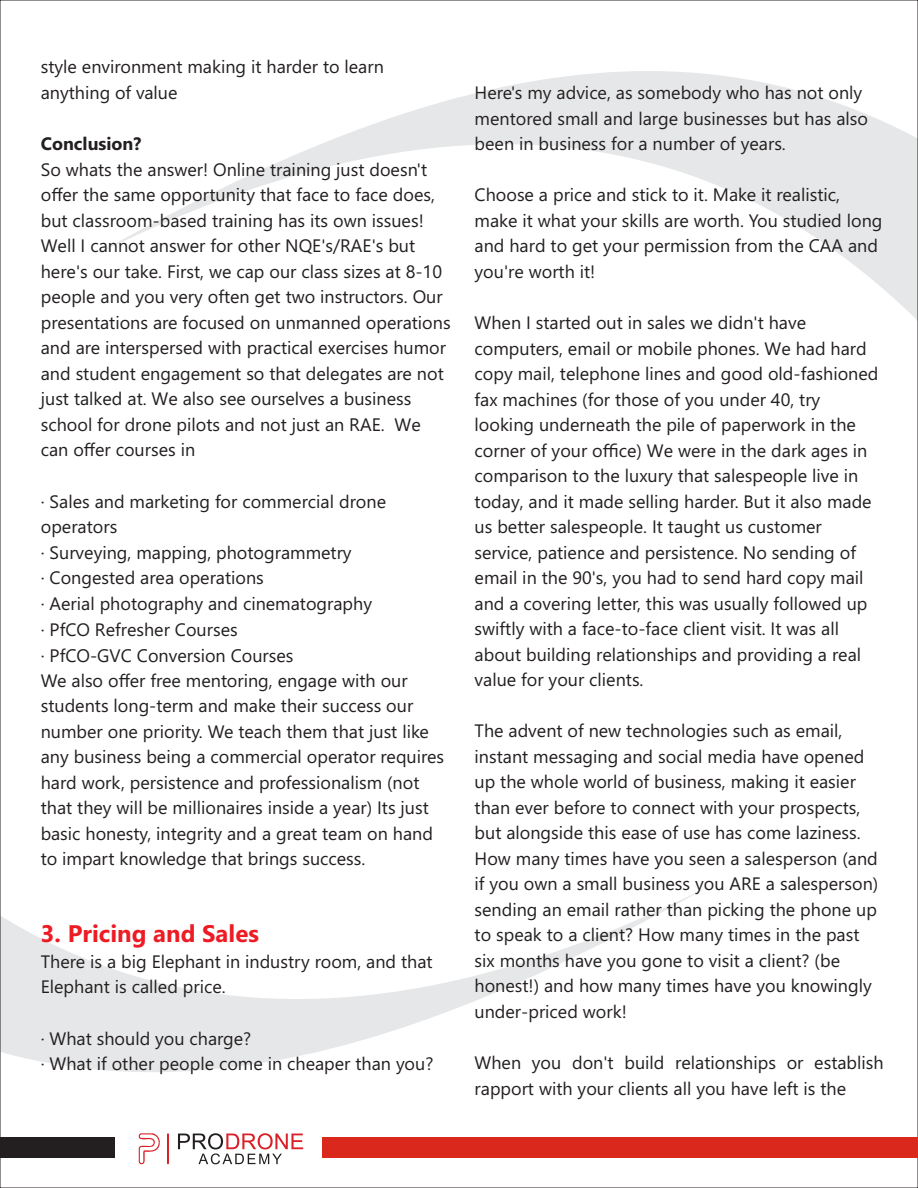
<style>
.page{position:relative;width:918px;height:1188px;background:#fff}
.page>*{position:absolute;margin:0;border:0;box-sizing:border-box;transform-origin:0 0}
.t1{font:700 24px "Segoe UI";color:#ed1c24}
.t2{font:18px/25.5px "Segoe UI";color:#231f20}
.t3{font:700 18px "Segoe UI";color:#231f20}
</style>
<div class="page">
<svg style="left:97px;top:71px;width:819px;height:248px"></svg>
<svg style="left:2px;top:889px;width:709px;height:276px"></svg>
<div style="left:323px;top:1137px;width:595px;height:20px;background:#da291c"></div>
<div style="left:0;top:1137px;width:115px;height:20px;background:#231f20"></div>
<svg style="left:139px;top:1133px;width:30px;height:31px"></svg>
<svg style="left:178px;top:1133px;width:125px;height:31px"></svg>
<p class="t2" style="left:41px;top:56px;width:345px">style environment making it harder to learn anything of value</p>
<p class="t3" style="left:41px;top:137px;width:102px">Conclusion?</p>
<p class="t2" style="left:41px;top:158px;width:411px">So whats the answer! Online training just doesn't offer the same opportunity that face to face does, but classroom-based training has its own issues!<br>Well I cannot answer for other NQE's/RAE's but here's our take. First, we cap our class sizes at 8-10 people and you very often get two instructors. Our presentations are focused on unmanned operations and are interspersed with practical exercises humor and student engagement so that delegates are not just talked at. We also see ourselves a business school for drone pilots and not just an RAE. We can offer courses in</p>
<p class="t2" style="left:41px;top:490px;width:405px">· Sales and marketing for commercial drone operators<br>· Surveying, mapping, photogrammetry<br>· Congested area operations<br>· Aerial photography and cinematography<br>· PfCO Refresher Courses<br>· PfCO-GVC Conversion Courses<br>We also offer free mentoring, engage with our students long-term and make their success our number one priority. We teach them that just like any business being a commercial operator requires hard work, persistence and professionalism (not that they will be millionaires inside a year) Its just basic honesty, integrity and a great team on hand to impart knowledge that brings success.</p>
<h1 class="t1" style="left:41px;top:925px;width:220px">3. Pricing and Sales</h1>
<p class="t2" style="left:41px;top:951px;width:393px">There is a big Elephant in industry room, and that<br>Elephant is called price.</p>
<p class="t2" style="left:41px;top:1027px;width:212px">· What should you charge?</p>
<p class="t2" style="left:41px;top:1053px;width:394px">· What if other people come in cheaper than you?</p>
<p class="t2" style="left:475px;top:82px;width:395px">Here's my advice, as somebody who has not only mentored small and large businesses but has also been in business for a number of years.</p>
<p class="t2" style="left:475px;top:184px;width:409px">Choose a price and stick to it. Make it realistic, make it what your skills are worth. You studied long and hard to get your permission from the CAA and you're worth it!</p>
<p class="t2" style="left:475px;top:312px;width:405px">When I started out in sales we didn't have computers, email or mobile phones. We had hard copy mail, telephone lines and good old-fashioned fax machines (for those of you under 40, try looking underneath the pile of paperwork in the corner of your office) We were in the dark ages in comparison to the luxury that salespeople live in today, and it made selling harder. But it also made us better salespeople. It taught us customer service, patience and persistence. No sending of email in the 90's, you had to send hard copy mail and a covering letter, this was usually followed up swiftly with a face-to-face client visit. It was all about building relationships and providing a real value for your clients.</p>
<p class="t2" style="left:475px;top:720px;width:405px">The advent of new technologies such as email, instant messaging and social media have opened up the whole world of business, making it easier than ever before to connect with your prospects, but alongside this ease of use has come laziness.<br>How many times have you seen a salesperson (and if you own a small business you ARE a salesperson) sending an email rather than picking the phone up to speak to a client? How many times in the past six months have you gone to visit a client? (be honest!) and how many times have you knowingly under-priced work!</p>
<p class="t2" style="left:475px;top:1052px;width:411px">When you don't build relationships or establish rapport with your clients all you have left is the</p>
</div>
